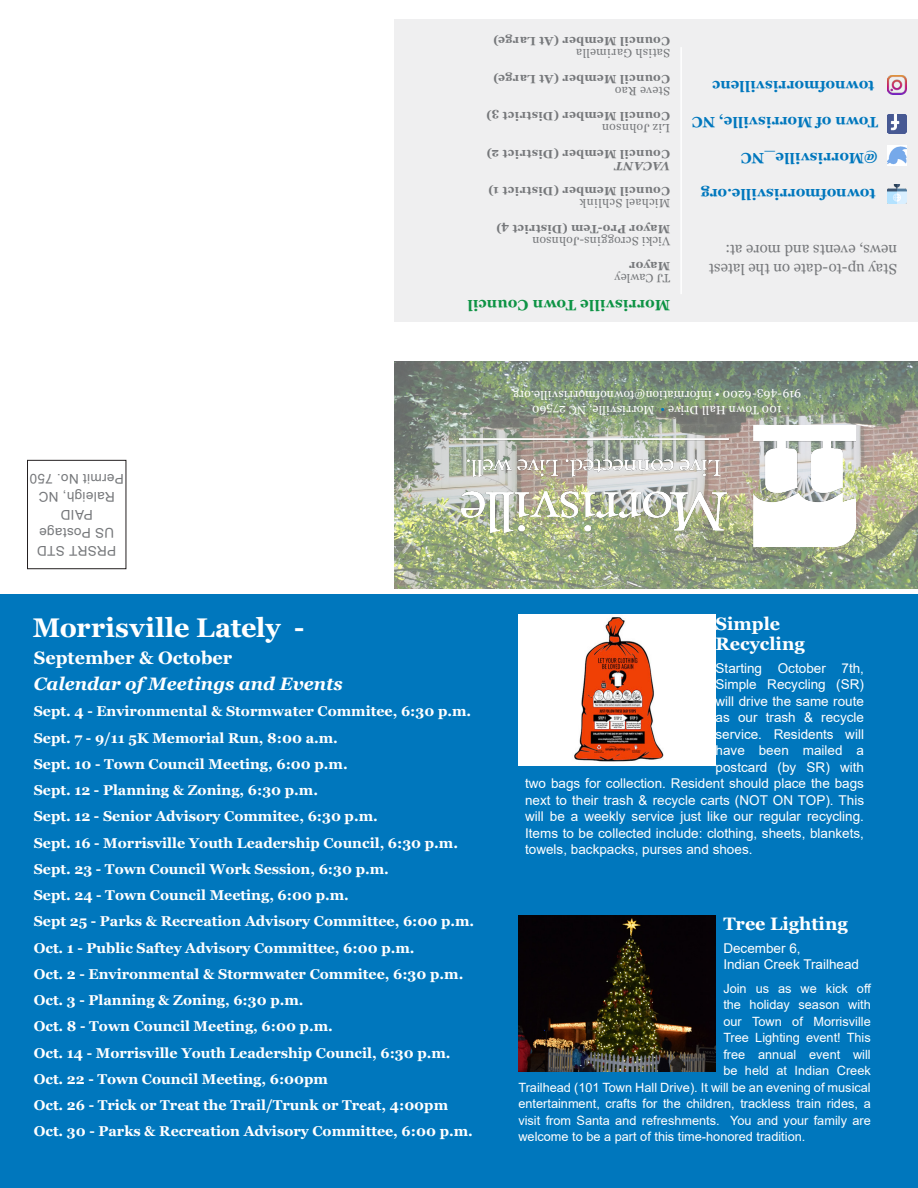
<style>
.page{position:relative;width:918px;height:1188px;background:#fff}
.page>*{position:absolute;margin:0;border:0;box-sizing:border-box;transform-origin:0 0}
.Body_Copy{font:700 27px "Georgia";letter-spacing:.005em;color:#fff}
.Body_Copy-2{font:700 18px/19.5px "Georgia";color:#fff}
.Body_Copy-3{font:italic 700 18px "Georgia";color:#fff}
.Callout{font:700 15px "Georgia";letter-spacing:.015em;color:#0077bd}
.Callout-2{font:15px/19.5px "Georgia";letter-spacing:-.005em;color:#76787b}
.Subhead_Cover{font:700 15px "Georgia";letter-spacing:.025em;color:#0d9344}
.Body_Copy-4{font:700 14.25px "Georgia";color:#fff}
.Body_Copy-5{font:13.5px/16.5px "Arial";color:#fff}
.t1{font:13.5px "Arial";letter-spacing:.025em;color:#76787b}
.Body_Copy-6{font:12.75px "Arial";color:#fff}
.t2{font:700 12px/12px "Georgia";letter-spacing:.04em;color:#76787b}
.t3{font:12px "Georgia";letter-spacing:.02em;color:#fff}
.Subhead_Cover-2{font:12px/12px "Georgia";letter-spacing:.015em;color:#76787b}
.s1{font-weight:400}
.s2{font-style:italic}
.s3{font-weight:700}
.s4{color:#0077bd}
</style>
<div class="page">
<div style="left:27px;top:460px;width:99px;height:109px;border:1px solid #231f20"></div>
<div style="left:394px;top:19px;width:524px;height:303px;background:#efeff0"></div>
<img style="left:394px;top:361px;width:524px;height:227px">
<hr style="left:680px;top:47px;width:2px;height:247px;background:#fff">
<div style="left:0;top:594px;width:918px;height:594px;background:#0077bd"></div>
<img style="left:459px;top:426px;width:397px;height:121px">
<img style="left:888px;top:185px;width:19px;height:19px">
<img style="left:888px;top:114px;width:19px;height:20px">
<img style="left:888px;top:146px;width:19px;height:19px">
<img style="left:888px;top:75px;width:19px;height:19px">
<img style="left:518px;top:916px;width:198px;height:155px">
<img style="left:518px;top:614px;width:198px;height:152px">
<p class="t2" style="left:670px;top:59px;width:178px;rotate:-180deg"><span class="s1">Satish Garimella<br></span>Council Member (At Large)</p>
<p class="t2" style="left:670px;top:97px;width:178px;rotate:-180deg"><span class="s1">Steve Rao<br></span>Council Member (At Large)</p>
<p class="t2" style="left:670px;top:134px;width:185px;rotate:-180deg"><span class="s1">Liz Johnson<br></span>Council Member (District 3)</p>
<p class="t2" style="left:670px;top:172px;width:185px;rotate:-180deg"><span class="s2">VACANT<br></span>Council Member (District 2)</p>
<p class="t2" style="left:670px;top:209px;width:183px;rotate:-180deg"><span class="s1">Michael Schlink<br></span>Council Member (District 1)</p>
<p class="t2" style="left:670px;top:247px;width:175px;rotate:-180deg"><span class="s1">Vicki Scroggins-Johnson<br></span>Mayor Pro-Tem (District 4)</p>
<p class="Subhead_Cover-2" style="left:670px;top:284px;width:57px;rotate:-180deg">TJ Cawley<br><span class="s3">Mayor</span></p>
<p class="Subhead_Cover" style="left:670px;top:315px;width:204px;rotate:-180deg">Morrisville Town Council</p>
<p class="Callout" style="left:874px;top:96px;width:163px;rotate:-180deg">townofmorrisvillenc</p>
<p class="Callout" style="left:878px;top:132px;width:188px;rotate:-180deg">Town of Morrisville, NC</p>
<p class="Callout" style="left:878px;top:168px;width:138px;rotate:-180deg">@Morrisville_NC</p>
<p class="Callout" style="left:875px;top:204px;width:176px;rotate:-180deg">townofmorrisville.org</p>
<p class="Callout-2" style="left:897px;top:279px;width:190px;rotate:-180deg">Stay up-to-date on the latest news, events and more at:</p>
<p class="t3" style="left:801px;top:402px;width:290px;rotate:-180deg">919-463-6200 • information@townofmorrisville.org</p>
<p class="t1" style="left:124px;top:488px;width:96px;rotate:-180deg">Permit No. 750</p>
<p class="t1" style="left:115px;top:506px;width:78px;rotate:-180deg">Raleigh, NC</p>
<p class="t1" style="left:93px;top:524px;width:34px;rotate:-180deg">PAID</p>
<p class="t1" style="left:114px;top:542px;width:77px;rotate:-180deg">US Postage</p>
<p class="t1" style="left:116px;top:560px;width:80px;rotate:-180deg">PRSRT STD</p>
<p class="t3" style="left:654px;top:417px;width:124px;rotate:-180deg">Morrisville, NC 27560</p>
<p class="t3" style="left:782px;top:417px;width:123px;rotate:-180deg">100 Town Hall Drive <span class="s4">•</span></p>
<p class="Body_Copy" style="left:33px;top:610px;width:273px">Morrisville Lately -</p>
<p class="Body_Copy-2" style="left:716px;top:614px;width:91px">Simple<br>Recycling</p>
<p class="Body_Copy-5" style="left:716px;top:660px;width:150px">Starting October 7th,</p>
<p class="Body_Copy-5" style="left:716px;top:676px;width:150px">Simple Recycling (SR)</p>
<p class="Body_Copy-5" style="left:716px;top:693px;width:150px">will drive the same route</p>
<p class="Body_Copy-5" style="left:716px;top:709px;width:150px">as our trash &amp; recycle</p>
<p class="Body_Copy-5" style="left:716px;top:726px;width:150px">service. Residents will</p>
<p class="Body_Copy-5" style="left:716px;top:742px;width:150px">have been mailed a</p>
<p class="Body_Copy-5" style="left:716px;top:759px;width:150px">postcard (by SR) with</p>
<p class="Body_Copy-5" style="left:525px;top:775px;width:340px">two bags for collection. Resident should place the bags</p>
<p class="Body_Copy-5" style="left:525px;top:792px;width:340px">next to their trash &amp; recycle carts (NOT ON TOP). This</p>
<p class="Body_Copy-5" style="left:525px;top:808px;width:340px">will be a weekly service just like our regular recycling.</p>
<p class="Body_Copy-5" style="left:525px;top:825px;width:340px">Items to be collected include: clothing, sheets, blankets,</p>
<p class="Body_Copy-5" style="left:525px;top:841px;width:229px">towels, backpacks, purses and shoes.</p>
<p class="Body_Copy-2" style="left:34px;top:648px;width:200px">September &amp; October</p>
<p class="Body_Copy-3" style="left:34px;top:672px;width:311px">Calendar of Meetings and Events</p>
<p class="Body_Copy-4" style="left:34px;top:702px;width:439px">Sept. 4 - Environmental &amp; Stormwater Commitee, 6:30 p.m.</p>
<p class="Body_Copy-4" style="left:34px;top:729px;width:306px">Sept. 7 - 9/11 5K Memorial Run, 8:00 a.m.</p>
<p class="Body_Copy-4" style="left:34px;top:755px;width:315px">Sept. 10 - Town Council Meeting, 6:00 p.m.</p>
<p class="Body_Copy-4" style="left:34px;top:781px;width:286px">Sept. 12 - Planning &amp; Zoning, 6:30 p.m.</p>
<p class="Body_Copy-4" style="left:34px;top:807px;width:346px">Sept. 12 - Senior Advisory Commitee, 6:30 p.m.</p>
<p class="Body_Copy-4" style="left:34px;top:834px;width:426px">Sept. 16 - Morrisville Youth Leadership Council, 6:30 p.m.</p>
<p class="Body_Copy-4" style="left:34px;top:860px;width:357px">Sept. 23 - Town Council Work Session, 6:30 p.m.</p>
<p class="Body_Copy-4" style="left:34px;top:886px;width:317px">Sept. 24 - Town Council Meeting, 6:00 p.m.</p>
<p class="Body_Copy-4" style="left:34px;top:912px;width:442px">Sept 25 - Parks &amp; Recreation Advisory Committee, 6:00 p.m.</p>
<p class="Body_Copy-4" style="left:34px;top:939px;width:382px">Oct. 1 - Public Saftey Advisory Committee, 6:00 p.m.</p>
<p class="Body_Copy-4" style="left:34px;top:965px;width:431px">Oct. 2 - Environmental &amp; Stormwater Commitee, 6:30 p.m.</p>
<p class="Body_Copy-4" style="left:34px;top:991px;width:271px">Oct. 3 - Planning &amp; Zoning, 6:30 p.m.</p>
<p class="Body_Copy-4" style="left:34px;top:1017px;width:301px">Oct. 8 - Town Council Meeting, 6:00 p.m.</p>
<p class="Body_Copy-4" style="left:34px;top:1044px;width:418px">Oct. 14 - Morrisville Youth Leadership Council, 6:30 p.m.</p>
<p class="Body_Copy-4" style="left:34px;top:1070px;width:296px">Oct. 22 - Town Council Meeting, 6:00pm</p>
<p class="Body_Copy-4" style="left:34px;top:1096px;width:416px">Oct. 26 - Trick or Treat the Trail/Trunk or Treat, 4:00pm</p>
<p class="Body_Copy-4" style="left:34px;top:1122px;width:441px">Oct. 30 - Parks &amp; Recreation Advisory Committee, 6:00 p.m.</p>
<p class="Body_Copy-2" style="left:723px;top:914px;width:126px">Tree Lighting</p>
<p class="Body_Copy-5" style="left:723px;top:940px;width:137px">December 6,<br>Indian Creek Trailhead</p>
<p class="Body_Copy-6" style="left:723px;top:979px;width:149px">Join us as we kick off</p>
<p class="Body_Copy-6" style="left:723px;top:996px;width:149px">the holiday season with</p>
<p class="Body_Copy-6" style="left:723px;top:1012px;width:149px">our Town of Morrisville</p>
<p class="Body_Copy-6" style="left:723px;top:1029px;width:149px">Tree Lighting event! This</p>
<p class="Body_Copy-6" style="left:723px;top:1045px;width:149px">free annual event will</p>
<p class="Body_Copy-6" style="left:723px;top:1062px;width:149px">be held at Indian Creek</p>
<p class="Body_Copy-6" style="left:518px;top:1078px;width:354px">Trailhead (101 Town Hall Drive). It will be an evening of musical</p>
<p class="Body_Copy-6" style="left:518px;top:1095px;width:354px">entertainment, crafts for the children, trackless train rides, a</p>
<p class="Body_Copy-6" style="left:518px;top:1111px;width:354px">visit from Santa and refreshments. You and your family are</p>
<p class="Body_Copy-6" style="left:518px;top:1128px;width:289px">welcome to be a part of this time-honored tradition.</p>
</div>
